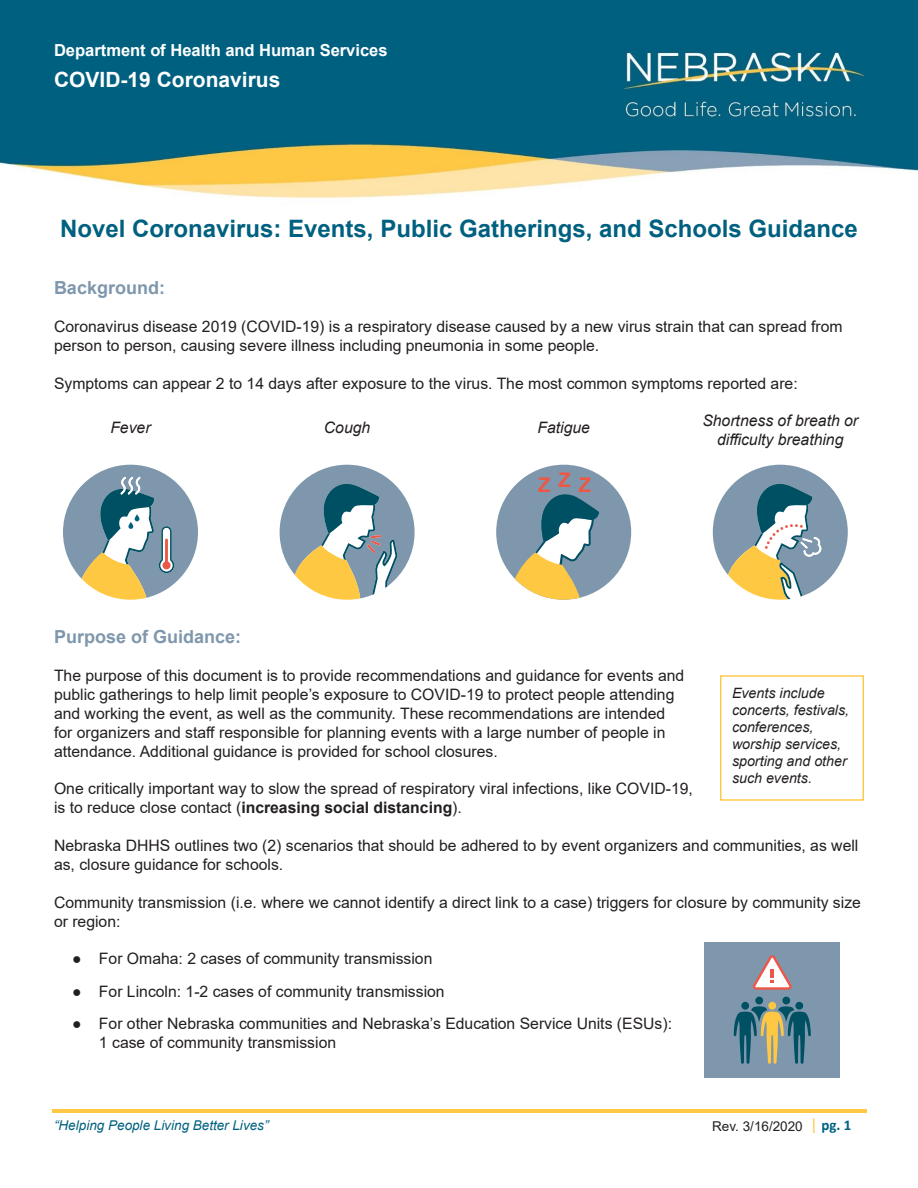
<style>
.page{position:relative;width:918px;height:1188px;background:#fff}
.page>*{position:absolute;margin:0;border:0;box-sizing:border-box;transform-origin:0 0}
.t1{font:700 24px "Arial";color:#00607f}
.t2{font:700 21px "Arial";color:#fff}
.t3{font:700 20.25px "Arial";color:#eb5848}
.t4{font:700 18px "Arial";color:#7f97ac}
.t5{font:700 16.5px "Arial";color:#fff}
.t6{font:15.75px/18.9px "Arial";color:#231f20}
.t7{font:italic 15.75px/18.9px "Arial";color:#231f20;text-align:center}
.t8{font:700 15.75px "Arial";color:#231f20}
.t9{font:700 15px "Calibri";color:#00607f}
.t10{font:italic 14.25px/17.1px "Arial";color:#231f20}
.t11{font:italic 13.5px "Arial";letter-spacing:.005em;color:#00607f}
.t12{font:13.5px "Arial";color:#231f20}
.s1{font-weight:400}
.s2{font-weight:400;font-size:16.5px;color:#ffc843}
</style>
<div class="page">
<div style="left:720px;top:675px;width:144px;height:126px;border:1px solid #ffc843"></div>
<img style="left:0;top:0;width:918px;height:199px">
<hr style="left:52px;top:1109px;width:814px;height:3px;background:#ffc843">
<svg style="left:63px;top:465px;width:135px;height:135px"></svg>
<svg style="left:280px;top:465px;width:135px;height:135px"></svg>
<svg style="left:713px;top:465px;width:135px;height:135px"></svg>
<div style="left:705px;top:943px;width:135px;height:135px;background:#7f97ac"></div>
<div style="left:741px;top:1002px;width:8px;height:8px;background:#005063;border-radius:50%"></div>
<div style="left:768px;top:1002px;width:8px;height:8px;background:#ffc843;border-radius:50%"></div>
<div style="left:795px;top:1002px;width:8px;height:8px;background:#005063;border-radius:50%"></div>
<div style="left:755px;top:997px;width:8px;height:7px;background:#005063;border-radius:50%"></div>
<svg style="left:734px;top:1006px;width:77px;height:58px"></svg>
<div style="left:782px;top:997px;width:8px;height:7px;background:#005063;border-radius:50%"></div>
<svg style="left:753px;top:955px;width:39px;height:35px"></svg>
<div style="left:496px;top:465px;width:135px;height:135px;background:#7f97ac;border-radius:50%"></div>
<svg style="left:515px;top:494px;width:84px;height:106px"></svg>
<p class="t5" style="left:54px;top:38px;width:335px">Department of Health and Human Services</p>
<p class="t2" style="left:54px;top:65px;width:228px">COVID-19 Coronavirus</p>
<p class="t1" style="left:60px;top:212px;width:799px">Novel Coronavirus: Events, Public Gatherings, and Schools Guidance</p>
<p class="t4" style="left:54px;top:275px;width:113px">Background:</p>
<p class="t6" style="left:54px;top:317px;width:790px">Coronavirus disease 2019 (COVID-19) is a respiratory disease caused by a new virus strain that can spread from person to person, causing severe illness including pneumonia in some people.</p>
<p class="t6" style="left:54px;top:374px;width:745px">Symptoms can appear 2 to 14 days after exposure to the virus. The most common symptoms reported are:</p>
<p class="t7" style="left:110px;top:418px;width:42px">Fever</p>
<p class="t7" style="left:324px;top:418px;width:48px">Cough</p>
<p class="t7" style="left:702px;top:411px;width:157px">Shortness of breath or difficulty breathing</p>
<p class="t7" style="left:537px;top:418px;width:54px">Fatigue</p>
<p class="t3" style="left:538px;top:470px;width:55px">ZZZ</p>
<p class="t4" style="left:54px;top:624px;width:189px">Purpose of Guidance:</p>
<p class="t6" style="left:54px;top:666px;width:632px">The purpose of this document is to provide recommendations and guidance for events and public gatherings to help limit people’s exposure to COVID-19 to protect people attending and working the event, as well as the community. These recommendations are intended for organizers and staff responsible for planning events with a large number of people in attendance. Additional guidance is provided for school closures.</p>
<p class="t6" style="left:54px;top:779px;width:640px">One critically important way to slow the spread of respiratory viral infections, like COVID-19,</p>
<p class="t8" style="left:54px;top:797px;width:409px"><span class="s1">is to reduce close contact (</span>increasing social distancing<span class="s1">).</span></p>
<p class="t6" style="left:54px;top:836px;width:806px">Nebraska DHHS outlines two (2) scenarios that should be adhered to by event organizers and communities, as well as, closure guidance for schools.</p>
<p class="t6" style="left:54px;top:893px;width:808px">Community transmission (i.e. where we cannot identify a direct link to a case) triggers for closure by community size or region:</p>
<p class="t6" style="left:72px;top:949px;width:362px">● For Omaha: 2 cases of community transmission</p>
<p class="t6" style="left:72px;top:982px;width:374px">● For Lincoln: 1-2 cases of community transmission</p>
<p class="t6" style="left:72px;top:1014px;width:602px">● For other Nebraska communities and Nebraska’s Education Service Units (ESUs):</p>
<p class="t6" style="left:99px;top:1033px;width:239px">1 case of community transmission</p>
<p class="t10" style="left:732px;top:685px;width:119px">Events include concerts, festivals, conferences, worship services, sporting and other such events.</p>
<p class="t11" style="left:54px;top:1116px;width:216px">“Helping People Living Better Lives”</p>
<p class="t9" style="left:810px;top:1114px;width:43px"><span class="s2">|</span> pg. 1</p>
<p class="t12" style="left:712px;top:1117px;width:92px">Rev. 3/16/2020</p>
</div>
